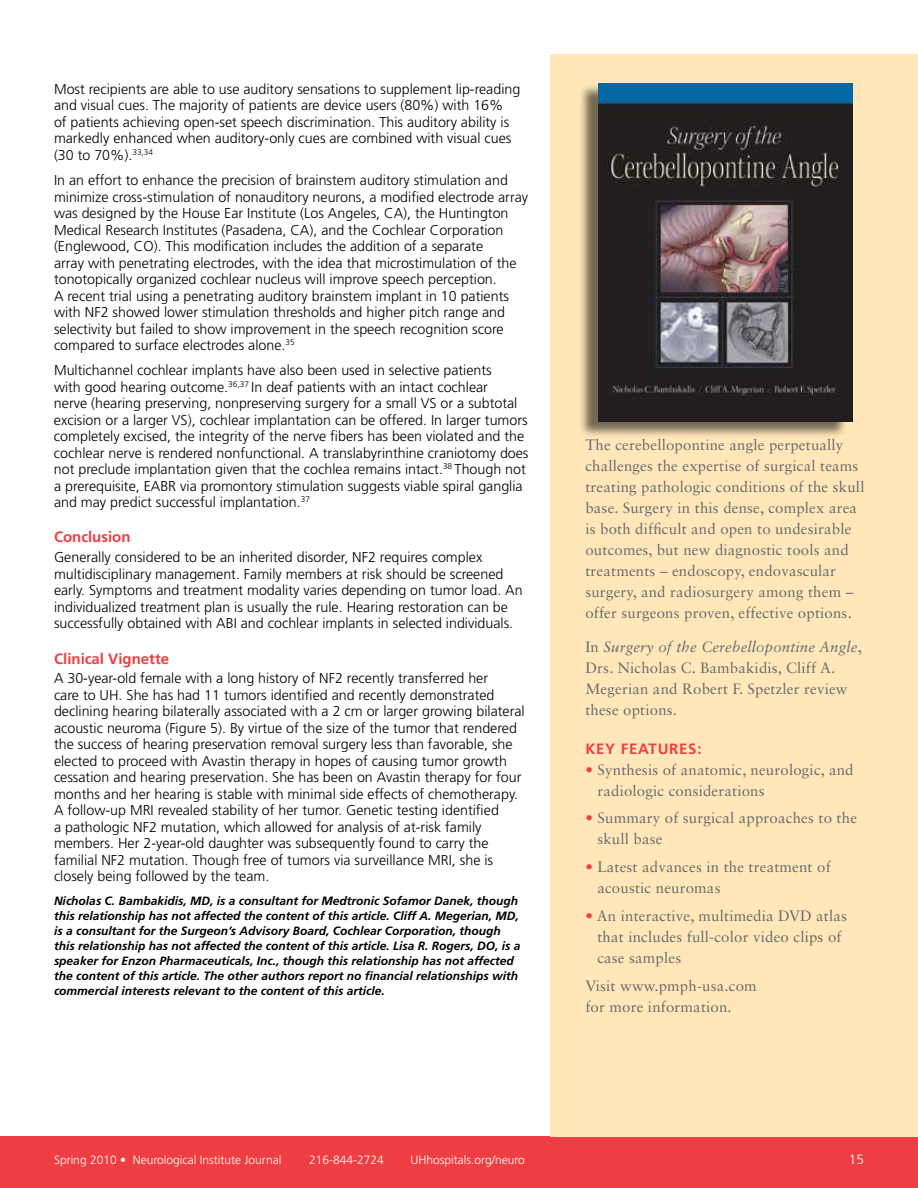
<style>
.page{position:relative;width:918px;height:1188px;background:#fff}
.page>*{position:absolute;margin:0;border:0;box-sizing:border-box;transform-origin:0 0}
.t1{font:15px/21px "Sabon LT Std";letter-spacing:.015em;color:#696a6d}
.t2{font:700 15px "Frutiger LT Std";color:#ef3e42}
.t3{font:300 14.25px/16.5px "Frutiger LT Std";color:#000}
.t4{font:300 13.5px "Frutiger LT Std";color:#fff}
.t5{font:italic 700 12px/15px "Frutiger LT Std";color:#000}
.t6{font:300 12px "Frutiger LT Std";color:#fff}
.s1{font-style:italic}
.s2{color:#ef3e42}
</style>
<div class="page">
<div style="left:0;top:1137px;width:918px;height:51px;background:#ef3e42"></div>
<div style="left:551px;top:54px;width:367px;height:1083px;background:#ffe7b9"></div>
<div style="left:578px;top:83px;width:270px;height:355px;background:#000;opacity:.55"></div>
<img style="left:599px;top:83px;width:253px;height:339px">
<p class="t3" style="left:54px;top:81px;width:468px">Most recipients are able to use auditory sensations to supplement lip-reading and visual cues. The majority of patients are device users (80%) with 16%<br>of patients achieving open-set speech discrimination. This auditory ability is markedly enhanced when auditory-only cues are combined with visual cues (30 to 70%).<sup>33,34</sup></p>
<p class="t3" style="left:54px;top:172px;width:476px">In an effort to enhance the precision of brainstem auditory stimulation and minimize cross-stimulation of nonauditory neurons, a modified electrode array was designed by the House Ear Institute (Los Angeles, CA), the Huntington Medical Research Institutes (Pasadena, CA), and the Cochlear Corporation (Englewood, CO). This modification includes the addition of a separate<br>array with penetrating electrodes, with the idea that microstimulation of the tonotopically organized cochlear nucleus will improve speech perception.<br>A recent trial using a penetrating auditory brainstem implant in 10 patients with NF2 showed lower stimulation thresholds and higher pitch range and selectivity but failed to show improvement in the speech recognition score compared to surface electrodes alone.<sup>35</sup></p>
<p class="t3" style="left:54px;top:362px;width:476px">Multichannel cochlear implants have also been used in selective patients<br>with good hearing outcome.<sup>36,37</sup> In deaf patients with an intact cochlear<br>nerve (hearing preserving, nonpreserving surgery for a small VS or a subtotal excision or a larger VS), cochlear implantation can be offered. In larger tumors completely excised, the integrity of the nerve fibers has been violated and the cochlear nerve is rendered nonfunctional. A translabyrinthine craniotomy does not preclude implantation given that the cochlea remains intact.<sup>38</sup> Though not a prerequisite, EABR via promontory stimulation suggests viable spiral ganglia and may predict successful implantation.<sup>37</sup></p>
<p class="t2" style="left:54px;top:528px;width:78px">Conclusion</p>
<p class="t3" style="left:54px;top:549px;width:470px">Generally considered to be an inherited disorder, NF2 requires complex multidisciplinary management. Family members at risk should be screened early. Symptoms and treatment modality varies depending on tumor load. An individualized treatment plan is usually the rule. Hearing restoration can be successfully obtained with ABI and cochlear implants in selected individuals.</p>
<p class="t2" style="left:54px;top:649px;width:117px">Clinical Vignette</p>
<p class="t3" style="left:54px;top:670px;width:472px">A 30-year-old female with a long history of NF2 recently transferred her<br>care to UH. She has had 11 tumors identified and recently demonstrated declining hearing bilaterally associated with a 2 cm or larger growing bilateral acoustic neuroma (Figure 5). By virtue of the size of the tumor that rendered the success of hearing preservation removal surgery less than favorable, she elected to proceed with Avastin therapy in hopes of causing tumor growth cessation and hearing preservation. She has been on Avastin therapy for four months and her hearing is stable with minimal side effects of chemotherapy.<br>A follow-up MRI revealed stability of her tumor. Genetic testing identified<br>a pathologic NF2 mutation, which allowed for analysis of at-risk family members. Her 2-year-old daughter was subsequently found to carry the familial NF2 mutation. Though free of tumors via surveillance MRI, she is closely being followed by the team.</p>
<p class="t5" style="left:54px;top:893px;width:468px">Nicholas C. Bambakidis, MD, is a consultant for Medtronic Sofamor Danek, though this relationship has not affected the content of this article. Cliff A. Megerian, MD, is a consultant for the Surgeon’s Advisory Board, Cochlear Corporation, though this relationship has not affected the content of this article. Lisa R. Rogers, DO, is a speaker for Enzon Pharmaceuticals, Inc., though this relationship has not affected the content of this article. The other authors report no financial relationships with commercial interests relevant to the content of this article.</p>
<p class="t1" style="left:585px;top:434px;width:281px">The cerebellopontine angle perpetually challenges the expertise of surgical teams treating pathologic conditions of the skull base. Surgery in this dense, complex area is both difficult and open to undesirable outcomes, but new diagnostic tools and treatments – endoscopy, endovascular surgery, and radiosurgery among them – offer surgeons proven, effective options.</p>
<p class="t1" style="left:585px;top:637px;width:278px">In <span class="s1">Surgery of the Cerebellopontine Angle</span>, Drs. Nicholas C. Bambakidis, Cliff A.<br>Megerian and Robert F. Spetzler review these options.</p>
<p class="t2" style="left:585px;top:740px;width:64px">Key Featu</p>
<p class="t2" style="left:669px;top:740px;width:34px">res:</p>
<p class="t1" style="left:597px;top:759px;width:258px;text-indent:-12px"><span class="s2">•</span> Synthesis of anatomic, neurologic, and radiologic considerations</p>
<p class="t1" style="left:597px;top:808px;width:261px;text-indent:-12px"><span class="s2">•</span> Summary of surgical approaches to the skull base</p>
<p class="t1" style="left:597px;top:856px;width:235px;text-indent:-12px"><span class="s2">•</span> Latest advances in the treatment of acoustic neuromas</p>
<p class="t1" style="left:597px;top:905px;width:251px;text-indent:-12px"><span class="s2">•</span> An interactive, multimedia DVD atlas that includes full-color video clips of case samples</p>
<p class="t1" style="left:585px;top:975px;width:173px">Visit www.pmph-usa.com for more information.</p>
<p class="t6" style="left:54px;top:1153px;width:229px">Spring 2010 • Neurological Institute Journal</p>
<p class="t6" style="left:309px;top:1153px;width:76px">216-844-2724</p>
<p class="t6" style="left:411px;top:1153px;width:116px">UHhospitals.org/neuro</p>
<p class="t4" style="left:849px;top:1151px;width:17px">15</p>
</div>
